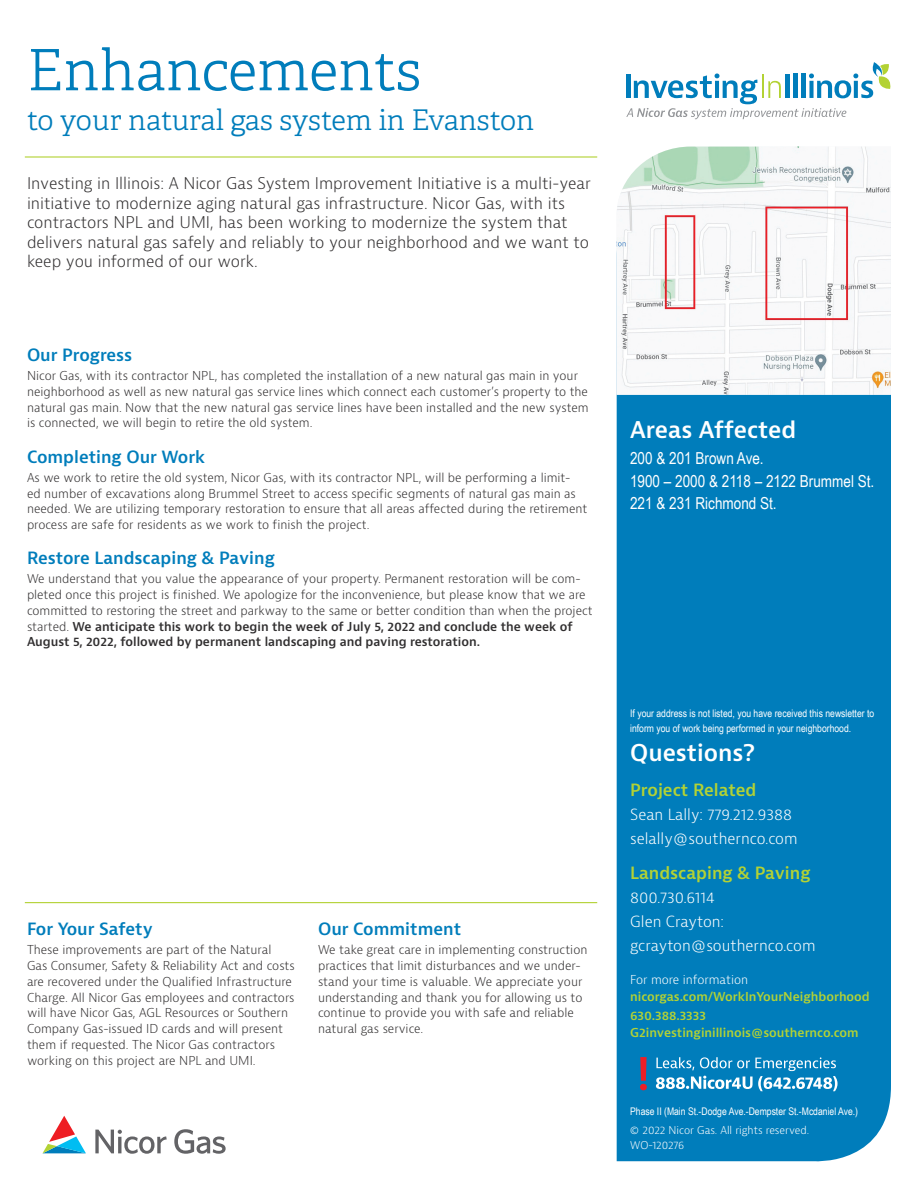
<style>
.page{position:relative;width:918px;height:1188px;background:#fff}
.page>*{position:absolute;margin:0;border:0;box-sizing:border-box;transform-origin:0 0}
.t1{font:300 57px "Adelle";color:#007dbb}
.t2{font:300 28.5px "Adelle";color:#007dbb}
.t3{font:600 22.5px "Bernina Sans";color:#fff}
.t4{font:600 16.5px "Bernina Sans";color:#007dbb}
.t5{font:16.5px/22.5px "Arial Narrow";color:#fff}
.t6{font:600 16.5px "Bernina Sans";color:#b3d234}
.t7{font:300 15.75px/19.5px "Bernina Sans";color:#312f30}
.t8{font:300 15px/24px "Bernina Sans";color:#fff}
.t9{font:300 12px/15.8px "Bernino Sans";color:#312f30}
.t10{font:300 12px/15.8px "Bernina Sans";color:#312f30}
.t11{font:600 12px/19.5px "Bernina Sans";color:#b3d234}
.t12{font:300 12px "Bernina Sans";color:#fff}
.t13{font:10.5px/15px "Arial Narrow";color:#fff}
.t14{font:300 10.5px/15px "Bernina Sans";color:#fff}
.s1{font-weight:600}
</style>
<div class="page">
<div style="left:617px;top:395px;width:274px;height:767px;background:#007dbb"></div>
<hr style="left:25px;top:156px;width:572px;height:2px;background:#b3d234">
<hr style="left:25px;top:902px;width:572px;height:1px;background:#b3d234">
<svg style="left:626px;top:62px;width:265px;height:57px"></svg>
<svg style="left:42px;top:1116px;width:44px;height:37px"></svg>
<svg style="left:95px;top:1129px;width:131px;height:25px"></svg>
<svg style="left:640px;top:1057px;width:7px;height:33px"></svg>
<svg style="left:656px;top:1057px;width:182px;height:34px"></svg>
<img style="left:617px;top:147px;width:274px;height:248px">
<h1 class="t1" style="left:27px;top:35px;width:396px">Enhancements</h1>
<h2 class="t2" style="left:27px;top:103px;width:509px">to your natural gas system in Evanston</h2>
<p class="t7" style="left:27px;top:174px;width:565px">Investing in Illinois: A Nicor Gas System Improvement Initiative is a multi-year initiative to modernize aging natural gas infrastructure. Nicor Gas, with its contractors NPL and UMI, has been working to modernize the system that delivers natural gas safely and reliably to your neighborhood and we want to keep you informed of our work.</p>
<h3 class="t4" style="left:27px;top:344px;width:107px">Our Progress</h3>
<p class="t9" style="left:27px;top:368px;width:563px">Nicor Gas, with its contractor NPL, has completed the installation of a new natural gas main in your neighborhood as well as new natural gas service lines which connect each customer’s property to the natural gas main. Now that the new natural gas service lines have been installed and the new system is connected, we will begin to retire the old system.</p>
<h3 class="t4" style="left:27px;top:446px;width:180px">Completing Our Work</h3>
<p class="t9" style="left:27px;top:470px;width:562px">As we work to retire the old system, Nicor Gas, with its contractor NPL, will be performing a limit-<br>ed number of excavations along Brummel Street to access specific segments of natural gas main as needed. We are utilizing temporary restoration to ensure that all areas affected during the retirement process are safe for residents as we work to finish the project.</p>
<h3 class="t4" style="left:27px;top:548px;width:249px">Restore Landscaping &amp; Paving</h3>
<p class="t9" style="left:27px;top:571px;width:567px">We understand that you value the appearance of your property. Permanent restoration will be com&shy;pleted once this project is finished. We apologize for the inconvenience, but please know that we are committed to restoring the street and parkway to the same or better condition than when the project started. <span class="s1">We anticipate this work to begin the week of July 5, 2022 and conclude the week of August 5, 2022, followed by permanent landscaping and paving restoration.</span></p>
<h3 class="t4" style="left:27px;top:919px;width:127px">For Your Safety</h3>
<p class="t10" style="left:27px;top:942px;width:269px">These improvements are part of the Natural Gas Consumer, Safety &amp; Reliability Act and costs are recovered under the Qualified Infrastructure Charge. All Nicor Gas employees and contractors will have Nicor Gas, AGL Resources or Southern Company Gas-issued ID cards and will present them if requested. The Nicor Gas contractors working on this project are NPL and UMI.</p>
<h3 class="t4" style="left:318px;top:919px;width:145px">Our Commitment</h3>
<p class="t10" style="left:318px;top:942px;width:271px">We take great care in implementing construction practices that limit disturbances and we under&shy;stand your time is valuable. We appreciate your understanding and thank you for allowing us to continue to provide you with safe and reliable natural gas service.</p>
<h3 class="t3" style="left:630px;top:416px;width:168px">Areas Affected</h3>
<h3 class="t5" style="left:630px;top:446px;width:246px">200 &amp; 201 Brown Ave.<br>1900 – 2000 &amp; 2118 – 2122 Brummel St.<br>221 &amp; 231 Richmond St.</h3>
<p class="t13" style="left:630px;top:705px;width:246px">If your address is not listed, you have received this newsletter to inform you of work being performed in your neighborhood.</p>
<h3 class="t3" style="left:630px;top:738px;width:126px">Questions?</h3>
<h3 class="t6" style="left:630px;top:779px;width:128px">Project Related</h3>
<p class="t8" style="left:630px;top:803px;width:169px">Sean Lally: 779.212.9388 selally@southernco.com</p>
<h3 class="t6" style="left:630px;top:862px;width:182px">Landscaping &amp; Paving</h3>
<p class="t8" style="left:630px;top:886px;width:187px">800.730.6114<br>Glen Crayton: gcrayton@southernco.com</p>
<p class="t12" style="left:630px;top:972px;width:119px">For more information</p>
<p class="t11" style="left:630px;top:987px;width:241px">nicorgas.com/WorkInYourNeighborhood<br>630.388.3333</p>
<p class="t11" style="left:630px;top:1023px;width:230px">G2investinginillinois@southernco.com</p>
<p class="t13" style="left:630px;top:1103px;width:229px">Phase II (Main St.-Dodge Ave.-Dempster St.-Mcdaniel Ave.)</p>
<p class="t14" style="left:630px;top:1123px;width:181px">© 2022 Nicor Gas. All rights reserved.<br>WO-120276</p>
</div>
